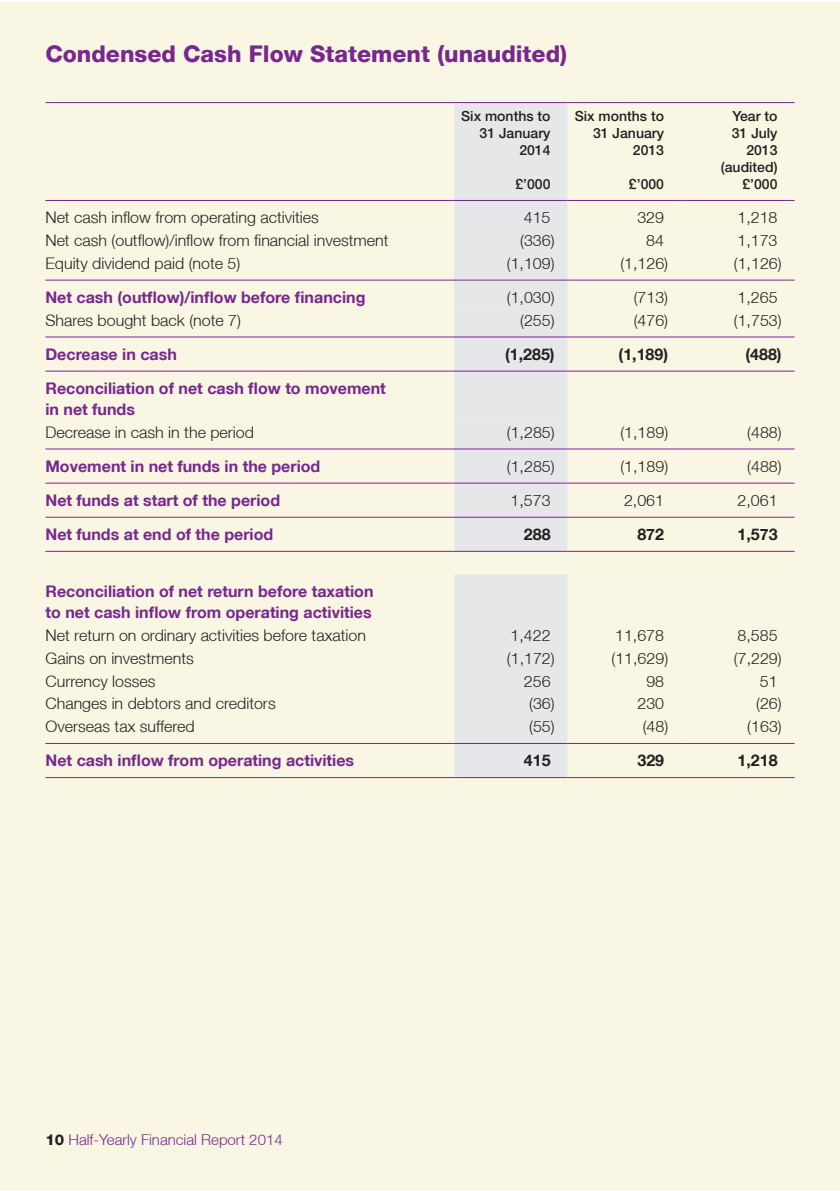
<style>
.page{position:relative;width:840px;height:1191px;background:#fff}
.page>*{position:absolute;margin:0;border:0;box-sizing:border-box;transform-origin:0 0}
.t1{font:800 23px "Helvetica Neue LT";color:#77278d}
.t2{font:300 16px "Helvetica Neue LT";color:#231f20}
.t3{font:700 16px/21px "Helvetica Neue LT";color:#77278d}
.t4{font:700 16px "Helvetica Neue LT";color:#231f20}
.t5{font:300 15px "Helvetica Neue LT";color:#77278d}
.t6{font:500 14px/17px "Helvetica Neue LT Std";color:#231f20;text-align:right}
.s1{font-weight:800;color:#231f20}
</style>
<div class="page">
<div style="left:0;top:2px;width:839px;height:1187px;background:#f9f6e4"></div>
<div style="left:454px;top:103px;width:113px;height:674px;background:#e6e7e9"></div>
<div style="left:454px;top:201px;width:113px;height:542px;background:#e6e7e9"></div>
<hr style="left:45px;top:102px;width:409px;height:1px;background:#77278d">
<hr style="left:454px;top:102px;width:113px;height:1px;background:#77278d">
<hr style="left:567px;top:102px;width:113px;height:1px;background:#77278d">
<hr style="left:680px;top:102px;width:114px;height:1px;background:#77278d">
<hr style="left:454px;top:200px;width:113px;height:1px;background:#77278d">
<hr style="left:567px;top:200px;width:113px;height:1px;background:#77278d">
<hr style="left:680px;top:200px;width:114px;height:1px;background:#77278d">
<hr style="left:45px;top:743px;width:409px;height:1px;background:#77278d">
<hr style="left:454px;top:743px;width:113px;height:1px;background:#77278d">
<hr style="left:567px;top:743px;width:113px;height:1px;background:#77278d">
<hr style="left:680px;top:743px;width:114px;height:1px;background:#77278d">
<hr style="left:45px;top:777px;width:409px;height:1px;background:#77278d">
<hr style="left:454px;top:777px;width:113px;height:1px;background:#77278d">
<hr style="left:567px;top:777px;width:113px;height:1px;background:#77278d">
<hr style="left:680px;top:777px;width:114px;height:1px;background:#77278d">
<hr style="left:45px;top:200px;width:409px;height:1px;background:#77278d">
<hr style="left:45px;top:280px;width:409px;height:1px;background:#77278d">
<hr style="left:454px;top:280px;width:113px;height:1px;background:#77278d">
<hr style="left:567px;top:280px;width:113px;height:1px;background:#77278d">
<hr style="left:454px;top:482px;width:113px;height:1px;background:#77278d">
<hr style="left:567px;top:482px;width:113px;height:1px;background:#77278d">
<hr style="left:680px;top:482px;width:114px;height:1px;background:#77278d">
<hr style="left:454px;top:551px;width:113px;height:1px;background:#77278d">
<hr style="left:567px;top:551px;width:113px;height:1px;background:#77278d">
<hr style="left:680px;top:551px;width:114px;height:1px;background:#77278d">
<hr style="left:45px;top:517px;width:409px;height:1px;background:#77278d">
<hr style="left:45px;top:482px;width:409px;height:1px;background:#77278d">
<hr style="left:454px;top:448px;width:113px;height:1px;background:#77278d">
<hr style="left:567px;top:448px;width:113px;height:1px;background:#77278d">
<hr style="left:680px;top:448px;width:114px;height:1px;background:#77278d">
<hr style="left:454px;top:517px;width:113px;height:1px;background:#77278d">
<hr style="left:567px;top:517px;width:113px;height:1px;background:#77278d">
<hr style="left:680px;top:517px;width:114px;height:1px;background:#77278d">
<hr style="left:45px;top:448px;width:409px;height:1px;background:#77278d">
<hr style="left:45px;top:551px;width:409px;height:1px;background:#77278d">
<hr style="left:45px;top:336px;width:409px;height:1px;background:#77278d">
<hr style="left:45px;top:370px;width:409px;height:1px;background:#77278d">
<hr style="left:454px;top:336px;width:113px;height:1px;background:#77278d">
<hr style="left:567px;top:336px;width:113px;height:1px;background:#77278d">
<hr style="left:454px;top:370px;width:113px;height:1px;background:#77278d">
<hr style="left:567px;top:370px;width:113px;height:1px;background:#77278d">
<hr style="left:680px;top:336px;width:114px;height:1px;background:#77278d">
<hr style="left:680px;top:370px;width:114px;height:1px;background:#77278d">
<hr style="left:680px;top:280px;width:114px;height:1px;background:#77278d">
<h1 class="t1" style="left:45px;top:40px;width:523px">Condensed Cash Flow Statement (unaudited)</h1>
<p class="t6" style="left:461px;top:107px;width:91px">Six months to<br>31 January<br>2014</p>
<p class="t6" style="left:515px;top:175px;width:37px">£’000</p>
<p class="t6" style="left:574px;top:107px;width:91px">Six months to<br>31 January<br>2013</p>
<p class="t6" style="left:628px;top:175px;width:37px">£’000</p>
<p class="t6" style="left:720px;top:107px;width:58px">Year to<br>31 July<br>2013 (audited) £’000</p>
<p class="t2" style="left:45px;top:208px;width:275px">Net cash inflow from operating activities</p>
<p class="t2" style="left:523px;top:208px;width:28px">415</p>
<p class="t2" style="left:637px;top:208px;width:28px">329</p>
<p class="t2" style="left:737px;top:208px;width:42px">1,218</p>
<p class="t2" style="left:45px;top:230px;width:344px">Net cash (outflow)/inflow from financial investment</p>
<p class="t2" style="left:520px;top:230px;width:36px">(336)</p>
<p class="t2" style="left:646px;top:230px;width:19px">84</p>
<p class="t2" style="left:737px;top:230px;width:42px">1,173</p>
<p class="t2" style="left:45px;top:253px;width:196px">Equity dividend paid (note 5)</p>
<p class="t2" style="left:506px;top:253px;width:49px">(1,109)</p>
<p class="t2" style="left:620px;top:253px;width:49px">(1,126)</p>
<p class="t2" style="left:733px;top:253px;width:49px">(1,126)</p>
<p class="t3" style="left:45px;top:286px;width:321px">Net cash (outflow)/inflow before financing</p>
<p class="t2" style="left:506px;top:287px;width:49px">(1,030)</p>
<p class="t2" style="left:633px;top:287px;width:36px">(713)</p>
<p class="t2" style="left:737px;top:287px;width:42px">1,265</p>
<p class="t2" style="left:45px;top:310px;width:197px">Shares bought back (note 7)</p>
<p class="t2" style="left:520px;top:310px;width:36px">(255)</p>
<p class="t2" style="left:633px;top:310px;width:36px">(476)</p>
<p class="t2" style="left:733px;top:310px;width:49px">(1,753)</p>
<p class="t3" style="left:45px;top:343px;width:133px">Decrease in cash</p>
<p class="t4" style="left:505px;top:344px;width:51px">(1,285)</p>
<p class="t4" style="left:618px;top:344px;width:51px">(1,189)</p>
<p class="t4" style="left:745px;top:344px;width:38px">(488)</p>
<p class="t3" style="left:45px;top:377px;width:342px">Reconciliation of net cash flow to movement in net funds</p>
<p class="t2" style="left:45px;top:422px;width:210px">Decrease in cash in the period</p>
<p class="t2" style="left:506px;top:422px;width:49px">(1,285)</p>
<p class="t2" style="left:620px;top:422px;width:49px">(1,189)</p>
<p class="t2" style="left:746px;top:422px;width:36px">(488)</p>
<p class="t3" style="left:45px;top:455px;width:276px">Movement in net funds in the period</p>
<p class="t2" style="left:506px;top:456px;width:49px">(1,285)</p>
<p class="t2" style="left:620px;top:456px;width:49px">(1,189)</p>
<p class="t2" style="left:746px;top:456px;width:36px">(488)</p>
<p class="t3" style="left:45px;top:489px;width:236px">Net funds at start of the period</p>
<p class="t2" style="left:510px;top:490px;width:42px">1,573</p>
<p class="t2" style="left:623px;top:490px;width:42px">2,061</p>
<p class="t2" style="left:737px;top:490px;width:42px">2,061</p>
<p class="t3" style="left:45px;top:523px;width:229px">Net funds at end of the period</p>
<p class="t4" style="left:523px;top:524px;width:28px">288</p>
<p class="t4" style="left:637px;top:524px;width:28px">872</p>
<p class="t4" style="left:737px;top:524px;width:42px">1,573</p>
<p class="t3" style="left:45px;top:580px;width:329px">Reconciliation of net return before taxation to net cash inflow from operating activities</p>
<p class="t2" style="left:45px;top:625px;width:322px">Net return on ordinary activities before taxation</p>
<p class="t2" style="left:510px;top:625px;width:42px">1,422</p>
<p class="t2" style="left:614px;top:625px;width:50px">11,678</p>
<p class="t2" style="left:737px;top:625px;width:42px">8,585</p>
<p class="t2" style="left:45px;top:648px;width:150px">Gains on investments</p>
<p class="t2" style="left:506px;top:648px;width:49px">(1,172)</p>
<p class="t2" style="left:611px;top:648px;width:58px">(11,629)</p>
<p class="t2" style="left:733px;top:648px;width:49px">(7,229)</p>
<p class="t2" style="left:45px;top:671px;width:111px">Currency losses</p>
<p class="t2" style="left:523px;top:671px;width:28px">256</p>
<p class="t2" style="left:646px;top:671px;width:19px">98</p>
<p class="t2" style="left:759px;top:671px;width:19px">51</p>
<p class="t2" style="left:45px;top:694px;width:231px">Changes in debtors and creditors</p>
<p class="t2" style="left:529px;top:694px;width:27px">(36)</p>
<p class="t2" style="left:637px;top:694px;width:28px">230</p>
<p class="t2" style="left:755px;top:694px;width:27px">(26)</p>
<p class="t2" style="left:45px;top:716px;width:151px">Overseas tax suffered</p>
<p class="t2" style="left:529px;top:716px;width:27px">(55)</p>
<p class="t2" style="left:642px;top:716px;width:27px">(48)</p>
<p class="t2" style="left:746px;top:716px;width:36px">(163)</p>
<p class="t3" style="left:45px;top:749px;width:310px">Net cash inflow from operating activities</p>
<p class="t4" style="left:523px;top:750px;width:28px">415</p>
<p class="t4" style="left:637px;top:750px;width:28px">329</p>
<p class="t4" style="left:737px;top:750px;width:42px">1,218</p>
<p class="t5" style="left:45px;top:1130px;width:239px"><span class="s1">10</span> Half-Yearly Financial Report 2014</p>
</div>
